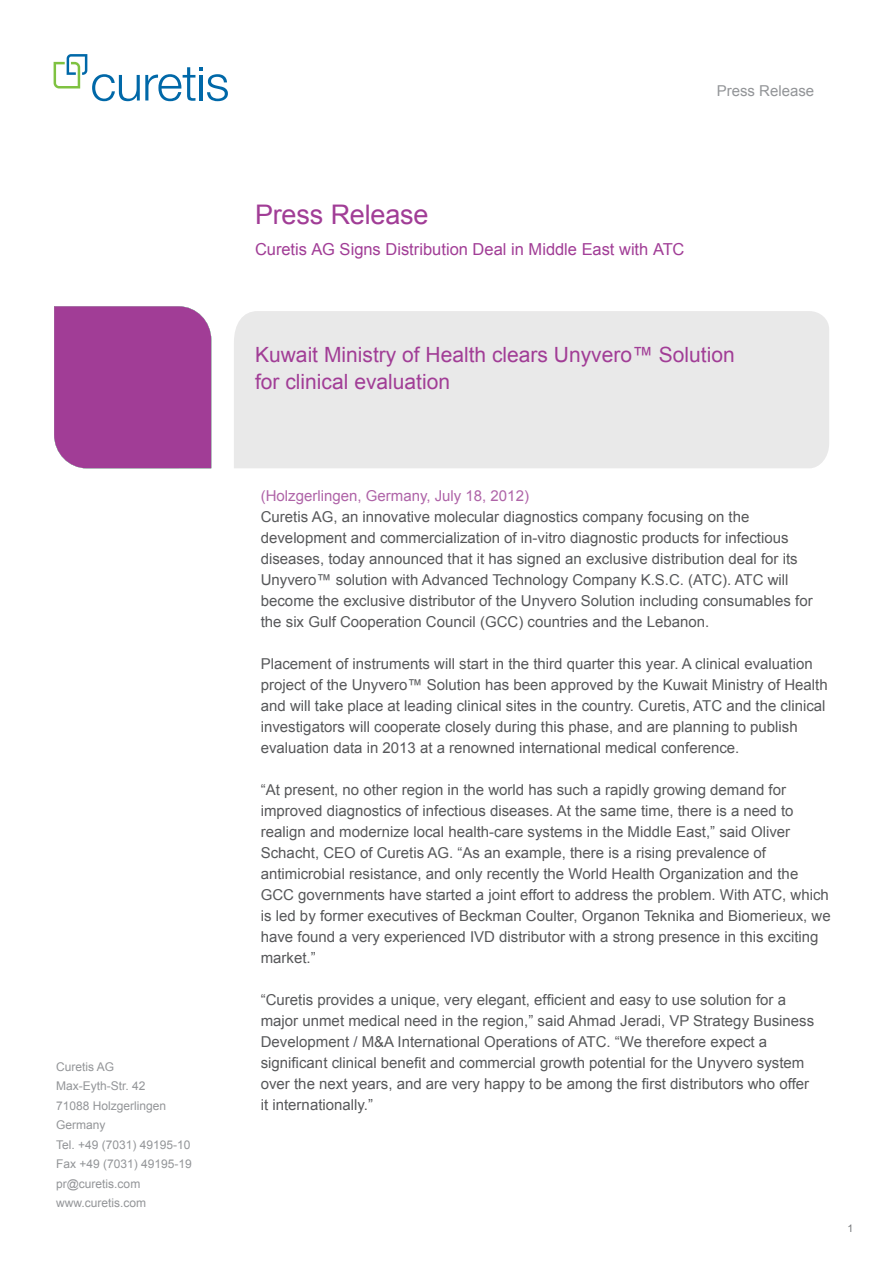
<style>
.page{position:relative;width:893px;height:1263px;background:#fff}
.page>*{position:absolute;margin:0;border:0;box-sizing:border-box;transform-origin:0 0}
.t1{font:27px "Arial";letter-spacing:-.005em;color:#a13d96}
.t2{font:21px/27px "Arial";color:#a13d96}
.t3{font:16.5px "Arial";color:#a13d96}
.t4{font:15px/21px "Arial";color:#57585a}
.t5{font:15px "Arial";color:#af64a8}
.t6{font:15px "Arial";color:#939598}
.t7{font:12px/19.5px "Arial";color:#939598}
.t8{font:10.5px "Arial";color:#76787b}
</style>
<div class="page">
<div style="left:54px;top:306px;width:157px;height:162px;background:#a13d96"></div>
<div style="left:234px;top:311px;width:595px;height:157px;background:#e9e9e9"></div>
<svg style="left:54px;top:54px;width:174px;height:47px"></svg>
<p class="t7" style="left:56px;top:1057px;width:137px">Curetis AG<br>Max-Eyth-Str. 42<br>71088 Holzgerlingen<br>Germany<br>Tel. +49 (7031) 49195-10<br>Fax +49 (7031) 49195-19 pr@curetis.com www.curetis.com</p>
<p class="t6" style="left:717px;top:81px;width:99px">Press Release</p>
<h1 class="t1" style="left:255px;top:197px;width:175px">Press Release</h1>
<p class="t3" style="left:255px;top:239px;width:431px">Curetis AG Signs Distribution Deal in Middle East with ATC</p>
<h2 class="t2" style="left:255px;top:341px;width:481px">Kuwait Ministry of Health clears Unyvero™ Solution for clinical evaluation</h2>
<p class="t5" style="left:261px;top:486px;width:270px">(Holzgerlingen, Germany, July 18, 2012)</p>
<p class="t4" style="left:261px;top:506px;width:553px">Curetis AG, an innovative molecular diagnostics company focusing on the development and commercialization of in-vitro diagnostic products for infectious diseases, today announced that it has signed an exclusive distribution deal for its Unyvero™ solution with Advanced Technology Company K.S.C. (ATC). ATC will become the exclusive distributor of the Unyvero Solution including consumables for the six Gulf Cooperation Council (GCC) countries and the Lebanon.</p>
<p class="t4" style="left:261px;top:653px;width:568px">Placement of instruments will start in the third quarter this year. A clinical evaluation project of the Unyvero™ Solution has been approved by the Kuwait Ministry of Health and will take place at leading clinical sites in the country. Curetis, ATC and the clinical investigators will cooperate closely during this phase, and are planning to publish evaluation data in 2013 at a renowned international medical conference.</p>
<p class="t4" style="left:261px;top:779px;width:571px">“At present, no other region in the world has such a rapidly growing demand for improved diagnostics of infectious diseases. At the same time, there is a need to realign and modernize local health-care systems in the Middle East,” said Oliver Schacht, CEO of Curetis AG. “As an example, there is a rising prevalence of antimicrobial resistance, and only recently the World Health Organization and the GCC governments have started a joint effort to address the problem. With ATC, which is led by former executives of Beckman Coulter, Organon Teknika and Biomerieux, we have found a very experienced IVD distributor with a strong presence in this exciting market.”</p>
<p class="t4" style="left:261px;top:989px;width:555px">“Curetis provides a unique, very elegant, efficient and easy to use solution for a major unmet medical need in the region,” said Ahmad Jeradi, VP Strategy Business Development / M&amp;A International Operations of ATC. “We therefore expect a significant clinical benefit and commercial growth potential for the Unyvero system over the next years, and are very happy to be among the first distributors who offer it internationally.”</p>
<p class="t8" style="left:847px;top:1222px;width:7px">1</p>
</div>
